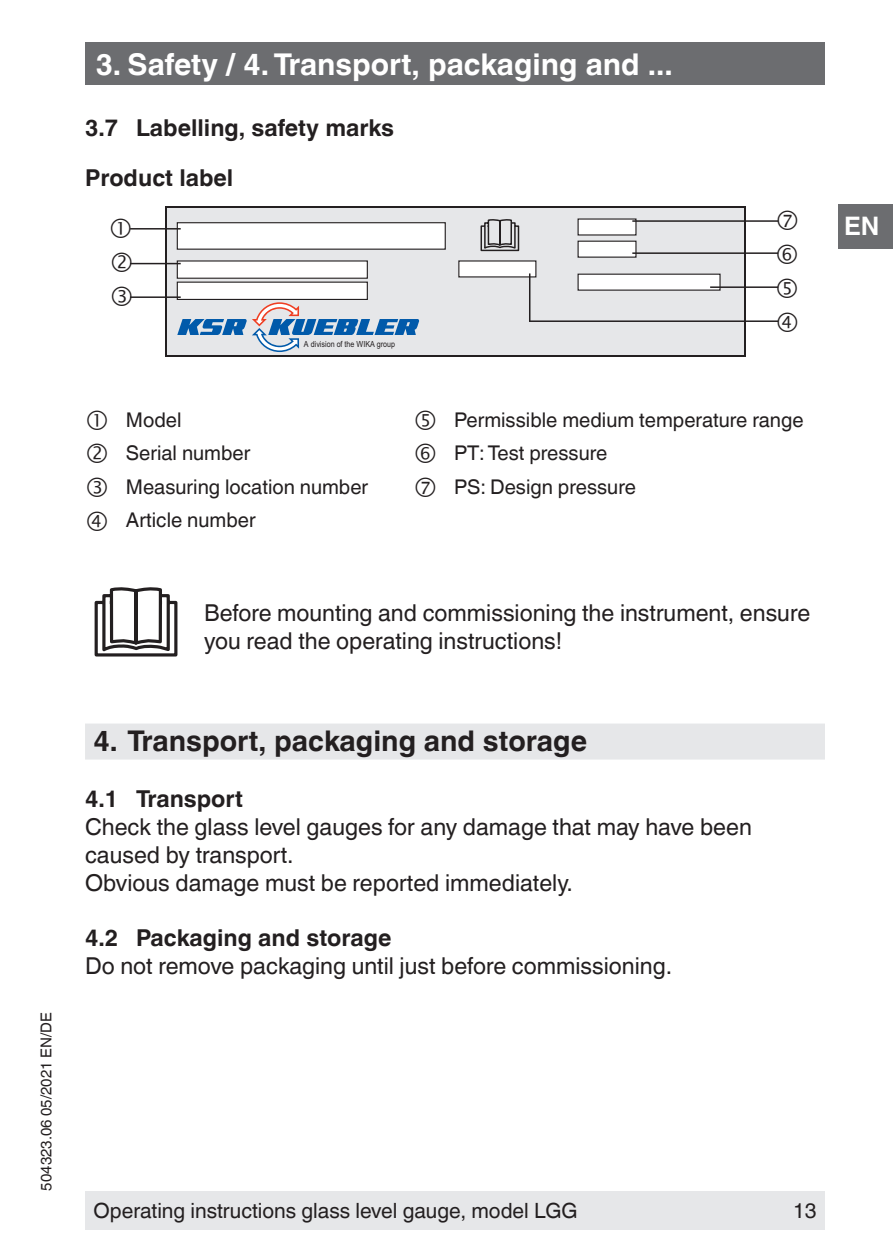
<style>
.page{position:relative;width:893px;height:1259px;background:#fff}
.page>*{position:absolute;margin:0;border:0;box-sizing:border-box;transform-origin:0 0}
.t1{font:700 30px "Helvetica World";color:#fff}
.t2{font:700 28.5px "Helvetica World";color:#231f20}
.t3{font:700 25.5px "Helvetica World";color:#fff}
.t4{font:23.4px/27.9px "Helvetica World";color:#231f20}
.t5{font:700 23.4px/50.7px "Helvetica World";color:#231f20}
.t6{font:21px "Helvetica World";color:#231f20}
.t7{font:20.4px "Helvetica World";color:#231f20}
.t8{font:15px "Helvetica World";color:#231f20}
.t9{font:8.4px "Arial Narrow";color:#231f20;scale:1.04 1}
</style>
<div class="page">
<div style="left:85px;top:1191px;width:740px;height:38px;background:#e6e7e9"></div>
<div style="left:838px;top:204px;width:55px;height:44px;background:#6c6d70"></div>
<div style="left:85px;top:43px;width:740px;height:42px;background:#6c6d70"></div>
<div style="left:85px;top:723px;width:740px;height:36px;background:#e6e7e9"></div>
<div style="left:166px;top:207px;width:580px;height:149px;background:#e6e7e9"></div>
<hr style="left:167px;top:207px;width:369px;height:1px;background:#231f20">
<hr style="left:537px;top:207px;width:208px;height:1px;background:#231f20">
<hr style="left:166px;top:208px;width:1px;height:50px;background:#231f20">
<hr style="left:745px;top:208px;width:1px;height:50px;background:#231f20">
<hr style="left:166px;top:258px;width:1px;height:42px;background:#231f20">
<hr style="left:745px;top:258px;width:1px;height:42px;background:#231f20">
<hr style="left:166px;top:300px;width:1px;height:55px;background:#231f20">
<hr style="left:167px;top:355px;width:369px;height:1px;background:#231f20">
<hr style="left:536px;top:355px;width:209px;height:1px;background:#231f20">
<hr style="left:745px;top:300px;width:1px;height:55px;background:#231f20">
<svg style="left:480px;top:219px;width:40px;height:33px"></svg>
<svg style="left:177px;top:302px;width:242px;height:50px"></svg>
<div style="left:578px;top:219px;width:58px;height:16px;background:#fff"></div>
<div style="left:578px;top:241px;width:58px;height:16px;background:#fff"></div>
<div style="left:577px;top:241px;width:59px;height:17px;border:1px solid #231f20"></div>
<div style="left:578px;top:274px;width:142px;height:16px;background:#fff"></div>
<div style="left:577px;top:274px;width:144px;height:17px;border:1px solid #231f20"></div>
<div style="left:177px;top:261px;width:190px;height:17px;background:#fff"></div>
<div style="left:177px;top:260px;width:191px;height:19px;border:1px solid #231f20"></div>
<div style="left:177px;top:282px;width:190px;height:17px;background:#fff"></div>
<div style="left:177px;top:281px;width:191px;height:19px;border:1px solid #231f20"></div>
<div style="left:177px;top:223px;width:268px;height:26px;background:#fff"></div>
<div style="left:177px;top:222px;width:269px;height:28px;border:1px solid #231f20"></div>
<div style="left:459px;top:261px;width:77px;height:16px;background:#fff"></div>
<hr style="left:130px;top:228px;width:51px;height:1px;background:#231f20">
<hr style="left:130px;top:263px;width:51px;height:1px;background:#231f20">
<hr style="left:130px;top:296px;width:51px;height:2px;background:#231f20">
<hr style="left:529px;top:273px;width:1px;height:48px;background:#231f20">
<hr style="left:632px;top:220px;width:146px;height:2px;background:#231f20">
<hr style="left:632px;top:252px;width:146px;height:2px;background:#231f20">
<hr style="left:710px;top:286px;width:68px;height:2px;background:#231f20">
<hr style="left:529px;top:320px;width:249px;height:2px;background:#231f20">
<svg style="left:94px;top:587px;width:84px;height:70px"></svg>
<p class="t1" style="left:96px;top:47px;width:579px">3. Safety / 4. Transport, packaging and ...</p>
<p class="t5" style="left:85px;top:102px;width:311px">3.7 Labelling, safety marks<br>Product label</p>
<p class="t3" style="left:844px;top:212px;width:37px">EN</p>
<p class="t8" style="left:38px;top:1190px;width:179px;rotate:-90deg">504323.06 05/2021 EN/DE</p>
<p class="t9" style="left:304px;top:337px;width:89px">A division of the WIKA group</p>
<p class="t7" style="left:126px;top:408px;width:57px">Model</p>
<p class="t7" style="left:454px;top:408px;width:351px">Permissible medium temperature range</p>
<p class="t7" style="left:126px;top:441px;width:126px">Serial number</p>
<p class="t7" style="left:454px;top:441px;width:155px">PT: Test pressure</p>
<p class="t7" style="left:126px;top:475px;width:244px">Measuring location number</p>
<p class="t7" style="left:454px;top:475px;width:183px">PS: Design pressure</p>
<p class="t7" style="left:126px;top:508px;width:131px">Article number</p>
<p class="t4" style="left:204px;top:599px;width:608px">Before mounting and commissioning the instrument, ensure you read the operating instructions!</p>
<p class="t2" style="left:94px;top:724px;width:495px">4. Transport, packaging and storage</p>
<p class="t5" style="left:85px;top:773px;width:159px">4.1 Transport</p>
<p class="t4" style="left:85px;top:812px;width:668px">Check the glass level gauges for any damage that may have been caused by transport.<br>Obvious damage must be reported immediately.</p>
<p class="t5" style="left:85px;top:913px;width:308px">4.2 Packaging and storage</p>
<p class="t4" style="left:85px;top:952px;width:589px">Do not remove packaging until just before commissioning.</p>
<p class="t6" style="left:94px;top:1198px;width:486px">Operating instructions glass level gauge, model LGG</p>
<p class="t6" style="left:793px;top:1198px;width:25px">13</p>
</div>
